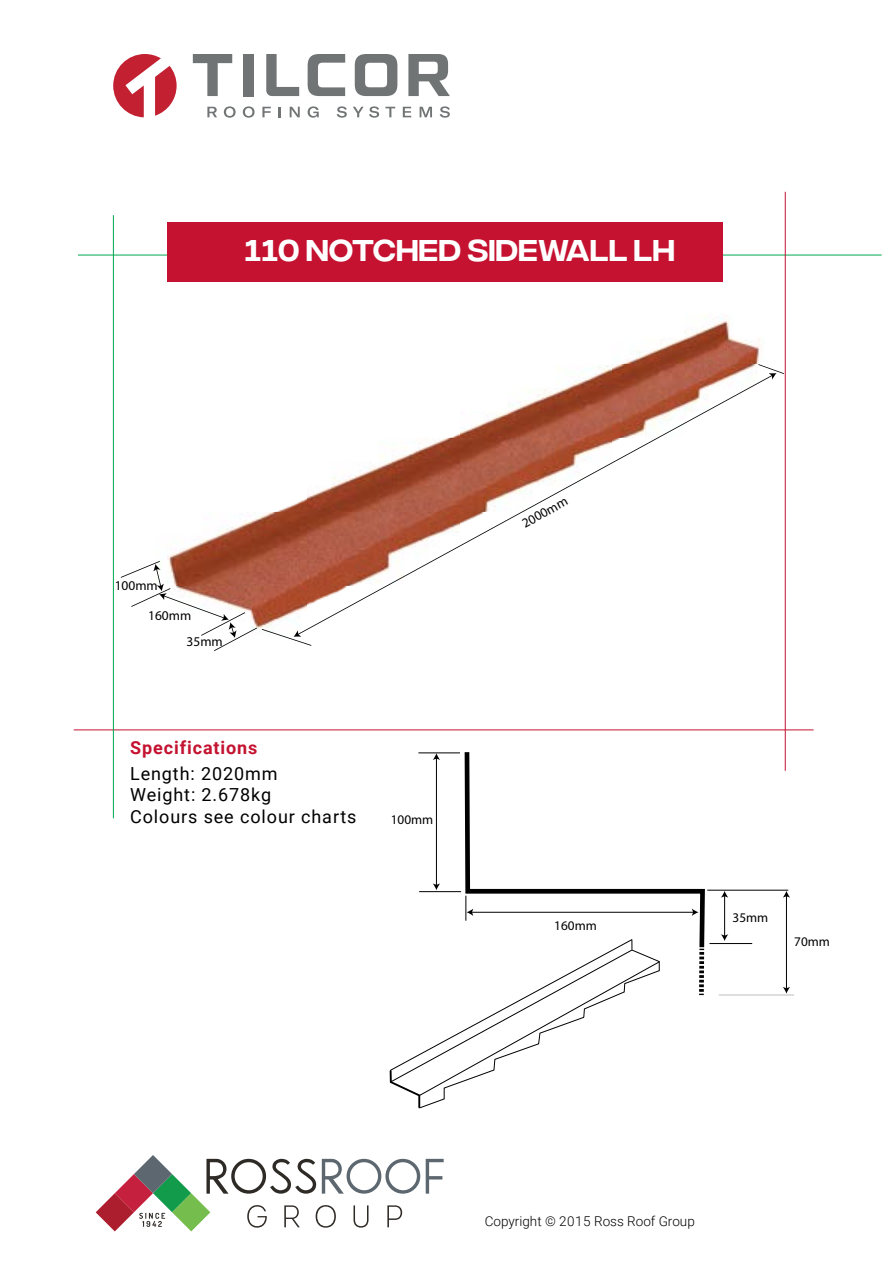
<style>
.page{position:relative;width:893px;height:1263px;background:#fff}
.page>*{position:absolute;margin:0;border:0;box-sizing:border-box;transform-origin:0 0}
.t1{font:30px "Integral CF";color:#fff}
.t2{font:18px/21.6px "Roboto";letter-spacing:.05em;color:#000}
.t3{font:700 18px "Roboto";letter-spacing:.05em;color:#c41230}
.t4{font:300 13.5px "Roboto";color:#000}
.t5{font:13.5px/29.5px "Myriad Pro";color:#000}
.t6{font:13.2px "Myriad Pro";color:#000}
</style>
<div class="page">
<svg style="left:113px;top:54px;width:64px;height:63px"></svg>
<svg style="left:207px;top:107px;width:10px;height:10px"></svg>
<svg style="left:224px;top:106px;width:12px;height:12px"></svg>
<svg style="left:243px;top:106px;width:12px;height:12px"></svg>
<svg style="left:262px;top:107px;width:9px;height:10px"></svg>
<svg style="left:279px;top:107px;width:2px;height:10px"></svg>
<svg style="left:290px;top:107px;width:10px;height:10px"></svg>
<svg style="left:308px;top:106px;width:11px;height:12px"></svg>
<svg style="left:337px;top:106px;width:10px;height:12px"></svg>
<svg style="left:353px;top:106px;width:26px;height:12px"></svg>
<svg style="left:385px;top:107px;width:10px;height:10px"></svg>
<svg style="left:403px;top:107px;width:8px;height:10px"></svg>
<svg style="left:420px;top:107px;width:12px;height:10px"></svg>
<svg style="left:440px;top:106px;width:10px;height:12px"></svg>
<svg style="left:193px;top:54px;width:39px;height:42px"></svg>
<div style="left:243px;top:54px;width:10px;height:42px;background:#717475"></div>
<svg style="left:266px;top:54px;width:33px;height:42px"></svg>
<svg style="left:308px;top:54px;width:37px;height:42px"></svg>
<svg style="left:355px;top:54px;width:42px;height:42px"></svg>
<svg style="left:408px;top:54px;width:42px;height:42px"></svg>
<hr style="left:78px;top:255px;width:804px;height:1px;background:#00a651">
<hr style="left:74px;top:730px;width:740px;height:1px;background:#c41230">
<hr style="left:113px;top:215px;width:1px;height:603px;background:#00a651">
<hr style="left:785px;top:192px;width:1px;height:579px;background:#c41230">
<svg style="left:426px;top:1159px;width:18px;height:35px"></svg>
<svg style="left:96px;top:1155px;width:324px;height:76px"></svg>
<div style="left:167px;top:222px;width:555px;height:60px;background:#c41230"></div>
<img style="left:167px;top:316px;width:593px;height:330px">
<svg style="left:298px;top:375px;width:467px;height:260px"></svg>
<svg style="left:121px;top:561px;width:190px;height:90px"></svg>
<svg style="left:758px;top:364px;width:26px;height:16px"></svg>
<svg style="left:464px;top:752px;width:241px;height:203px"></svg>
<svg style="left:699px;top:952px;width:5px;height:43px"></svg>
<hr style="left:418px;top:752px;width:42px;height:1px;background:#000">
<hr style="left:419px;top:891px;width:42px;height:1px;background:#000">
<hr style="left:436px;top:758px;width:1px;height:127px;background:#000">
<svg style="left:433px;top:753px;width:7px;height:7px"></svg>
<svg style="left:433px;top:883px;width:7px;height:7px"></svg>
<hr style="left:471px;top:912px;width:223px;height:1px;background:#000">
<svg style="left:465px;top:896px;width:8px;height:25px"></svg>
<svg style="left:692px;top:908px;width:6px;height:8px"></svg>
<hr style="left:707px;top:890px;width:81px;height:1px;background:#000">
<hr style="left:709px;top:943px;width:43px;height:1px;background:#000">
<hr style="left:786px;top:896px;width:1px;height:93px;background:#000">
<svg style="left:783px;top:891px;width:7px;height:6px"></svg>
<svg style="left:783px;top:987px;width:7px;height:6px"></svg>
<hr style="left:724px;top:896px;width:1px;height:40px;background:#000">
<svg style="left:721px;top:891px;width:7px;height:6px"></svg>
<svg style="left:721px;top:934px;width:7px;height:7px"></svg>
<svg style="left:390px;top:939px;width:270px;height:169px"></svg>
<hr style="left:719px;top:995px;width:75px;height:1px;background:#bcbec0">
<h1 class="t1" style="left:244px;top:234px;width:432px">110 NOTCHED SIDEWALL LH</h1>
<p class="t5" style="left:148px;top:571px;width:45px;text-indent:-33px">100mm<br>160mm</p>
<p class="t5" style="left:187px;top:626px;width:38px">35mm</p>
<p class="t3" style="left:130px;top:735px;width:129px">Specifications</p>
<p class="t2" style="left:130px;top:762px;width:228px">Length: 2020mm<br>Weight: 2.678kg<br>Colours see colour charts</p>
<p class="t6" style="left:391px;top:811px;width:44px">100mm</p>
<p class="t5" style="left:516px;top:511px;width:52px;rotate:-29deg">2000mm</p>
<p class="t6" style="left:554px;top:917px;width:44px">160mm</p>
<p class="t6" style="left:733px;top:909px;width:37px">35mm</p>
<p class="t6" style="left:794px;top:933px;width:37px">70mm</p>
<p class="t4" style="left:485px;top:1211px;width:212px">Copyright © 2015 Ross Roof Group</p>
</div>
